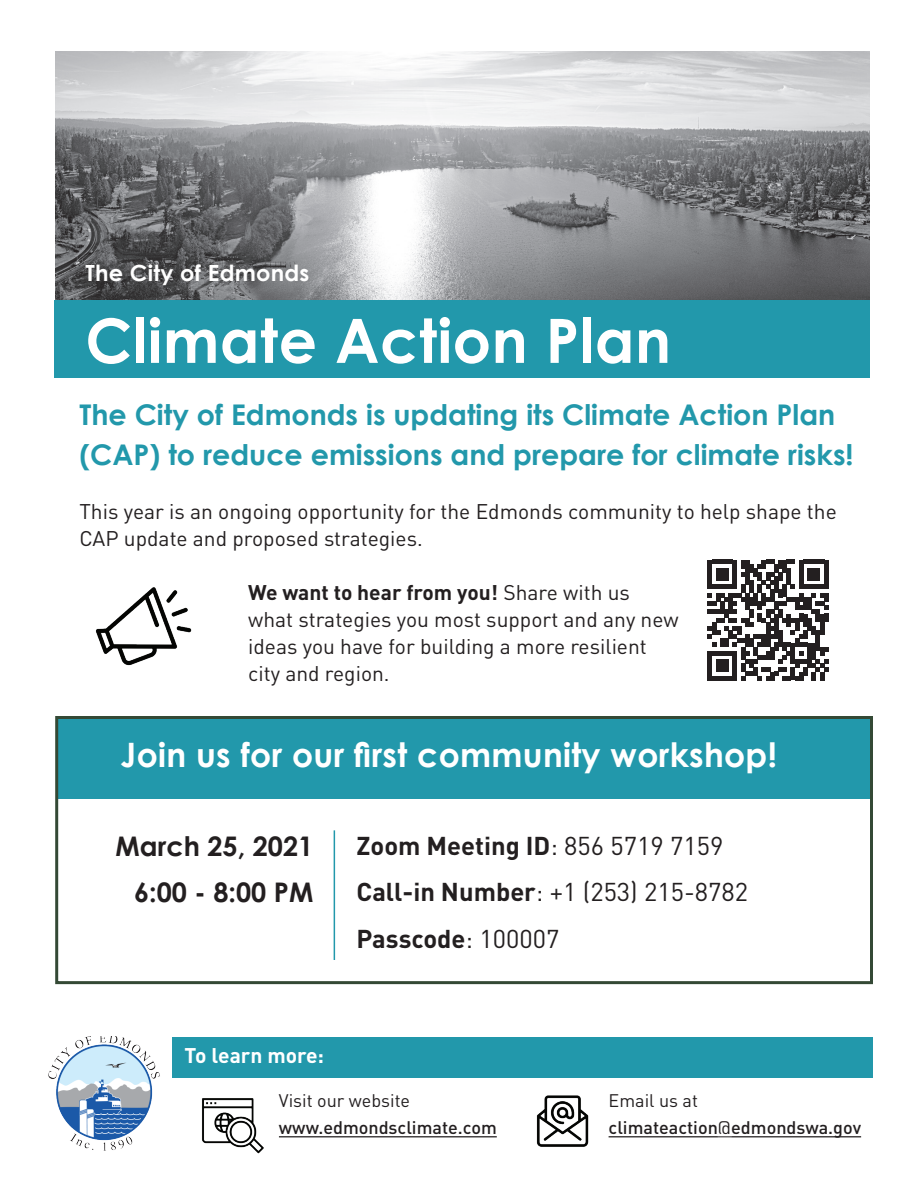
<style>
.page{position:relative;width:918px;height:1188px;background:#fff}
.page>*{position:absolute;margin:0;border:0;box-sizing:border-box;transform-origin:0 0}
.t1{font:700 61.2px "Century Gothic";letter-spacing:.01em;color:#fff}
.t2{font:700 33.6px "Century Gothic";letter-spacing:.01em;color:#fff}
.t3{font:700 28.5px/40.5px "Century Gothic";color:#2298ab}
.t4{font:700 27px/46.5px "Century Gothic";color:#231f20;text-align:right}
.t5{font:25.5px/46.5px "DIN Pro";color:#231f20}
.t6{font:700 22.35px "Century Gothic";letter-spacing:.01em;color:#fff}
.t7{font:21px/27px "DIN Pro";color:#231f20}
.t8{font:700 21px "DIN Pro";color:#fff}
.t9{font:500 18px/27px "DIN Pro";color:#231f20}
.t10{font:18px "DIN Pro";color:#231f20}
.s1{font-weight:700}
.s2{font-weight:400}
</style>
<div class="page">
<div style="left:172px;top:1038px;width:701px;height:40px;background:#2298ab"></div>
<img style="left:55px;top:52px;width:815px;height:248px">
<img style="left:48px;top:1036px;width:112px;height:115px">
<svg style="left:708px;top:560px;width:120px;height:120px"></svg>
<hr style="left:279px;top:1136px;width:218px;height:1px;background:#231f20">
<div style="left:58px;top:718px;width:815px;height:81px;background:#2298ab"></div>
<div style="left:55px;top:716px;width:818px;height:268px;border:3px solid #344935"></div>
<hr style="left:334px;top:830px;width:1px;height:130px;background:#2298ab">
<img style="left:96px;top:587px;width:96px;height:79px">
<img style="left:202px;top:1098px;width:62px;height:56px">
<img style="left:536px;top:1095px;width:53px;height:52px">
<hr style="left:609px;top:1136px;width:109px;height:1px;background:#231f20">
<svg style="left:718px;top:1136px;width:13px;height:1px"></svg>
<hr style="left:731px;top:1136px;width:130px;height:1px;background:#231f20">
<div style="left:54px;top:300px;width:816px;height:78px;background:#2298ab"></div>
<p class="t6" style="left:85px;top:255px;width:226px">The City of Edmonds</p>
<h1 class="t1" style="left:85px;top:294px;width:587px">Climate Action Plan</h1>
<h3 class="t3" style="left:79px;top:393px;width:776px">The City of Edmonds is updating its Climate Action Plan (CAP) to reduce emissions and prepare for climate risks!</h3>
<p class="t7" style="left:79px;top:497px;width:759px">This year is an ongoing opportunity for the Edmonds community to help shape the<br>CAP update and proposed strategies.</p>
<p class="t7" style="left:248px;top:578px;width:432px"><span class="s1">We want to hear from you!</span> Share with us what strategies you most support and any new ideas you have for building a more resilient city and region.</p>
<h2 class="t2" style="left:121px;top:730px;width:658px">Join us for our first community workshop!</h2>
<p class="t4" style="left:116px;top:821px;width:199px">March 25, 2021<br>6:00 - 8:00 PM</p>
<p class="t5" style="left:357px;top:821px;width:393px"><span class="s1">Zoom Meeting ID</span>: 856 5719 7159<br><span class="s1">Call-in Number</span>: +1 (253) 215-8782<br><span class="s1">Passcode</span>: 100007</p>
<p class="t8" style="left:185px;top:1039px;width:141px">To learn more:</p>
<p class="t10" style="left:279px;top:1087px;width:133px">Visit our website</p>
<p class="t9" style="left:279px;top:1113px;width:219px">www.edmondsclimate.com</p>
<p class="t9" style="left:609px;top:1086px;width:254px"><span class="s2">Email us at </span>climateaction<span class="s2">@</span>edmondswa.gov</p>
</div>
